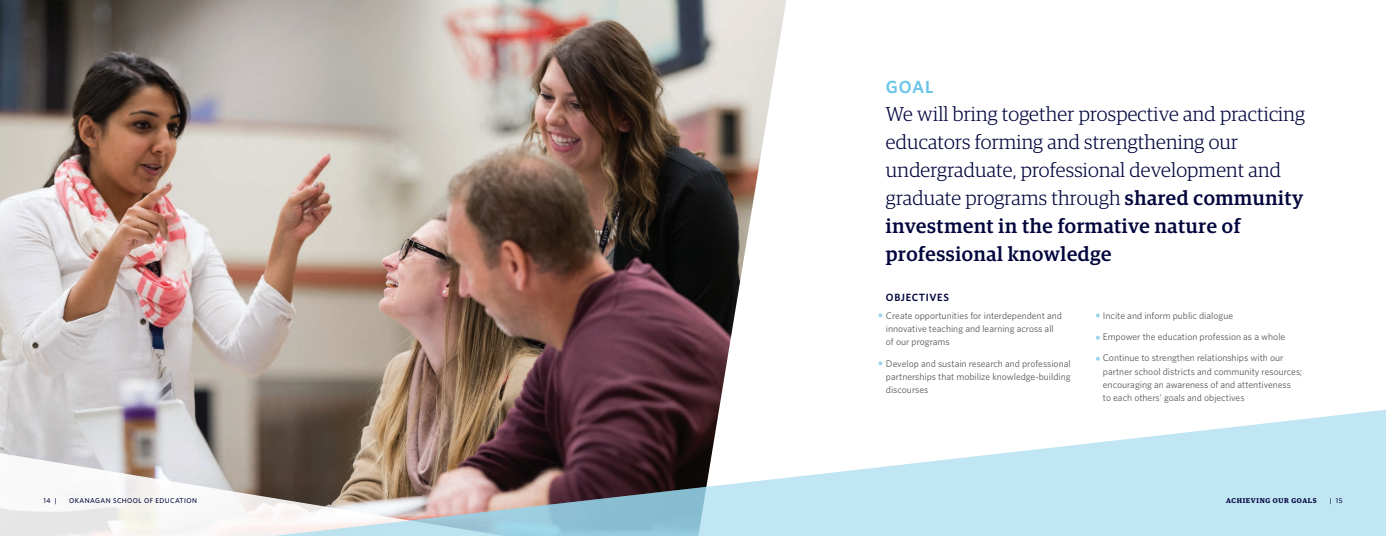
<style>
.page{position:relative;width:1386px;height:536px;background:#fff}
.page>*{position:absolute;margin:0;border:0;box-sizing:border-box;transform-origin:0 0}
.t1{font:300 20.12px/28px "Guardian Egyp";letter-spacing:.01em;color:#02063d}
.t2{font:600 17.5px "Whitney";color:#69c4e9}
.t3{font:600 10.5px "Whitney";letter-spacing:.06em;color:#02063d}
.t4{font:9.62px/13.1px "Whitney";color:#57585a}
.t5{font:500 7px "Whitney";letter-spacing:.06em;color:#02063d}
.t6{font:600 7px "Guardian Egyp";letter-spacing:.1em;color:#02063d}
.s1{font-weight:500}
</style>
<div class="page">
<img style="left:0;top:0;width:697px;height:405px">
<svg style="left:697px;top:0;width:402px;height:405px"></svg>
<svg style="left:0;top:405px;width:1386px;height:131px"></svg>
<svg style="left:878px;top:313px;width:4px;height:4px"></svg>
<svg style="left:1096px;top:313px;width:4px;height:4px"></svg>
<svg style="left:1096px;top:335px;width:4px;height:4px"></svg>
<svg style="left:878px;top:361px;width:4px;height:4px"></svg>
<svg style="left:1096px;top:356px;width:4px;height:4px"></svg>
<h2 class="t2" style="left:886px;top:75px;width:49px">GOAL</h2>
<p class="t1" style="left:886px;top:99px;width:421px">We will bring together prospective and practicing educators forming and strengthening our undergraduate, professional development and graduate programs through <span class="s1">shared community investment in the formative nature of professional knowledge</span></p>
<p class="t3" style="left:886px;top:290px;width:64px">OBJECTIVES</p>
<p class="t4" style="left:886px;top:309px;width:177px">Create opportunities for interdependent and innovative teaching and learning across all of our programs</p>
<p class="t4" style="left:886px;top:356px;width:186px;text-align:justify">Develop and sustain research and professional partnerships that mobilize knowledge-building discourses</p>
<p class="t4" style="left:1103px;top:305px;width:184px;line-height:21px">Incite and inform public dialogue<br>Empower the education profession as a whole<br>Continue to strengthen relationships with our</p>
<p class="t4" style="left:1103px;top:364px;width:201px">partner school districts and community resources; encouraging an awareness of and attentiveness<br>to each others’ goals and objectives</p>
<p class="t5" style="left:43px;top:495px;width:15px">14 |</p>
<p class="t5" style="left:69px;top:495px;width:129px">OKANAGAN SCHOOL OF EDUCATION</p>
<p class="t6" style="left:1226px;top:495px;width:92px">ACHIEVING OUR GOALS</p>
<p class="t5" style="left:1330px;top:495px;width:14px">| 15</p>
</div>
